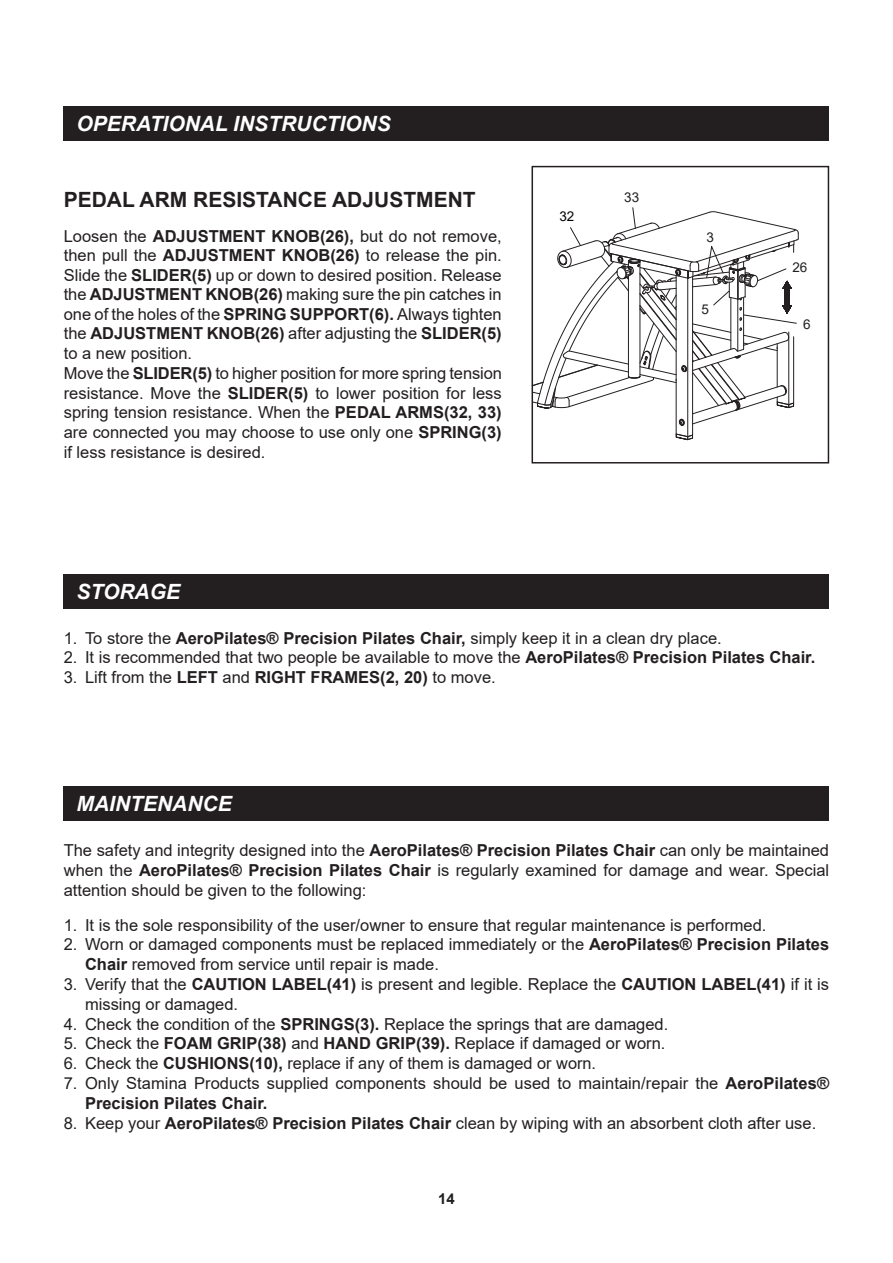
<style>
.page{position:relative;width:893px;height:1263px;background:#fff}
.page>*{position:absolute;margin:0;border:0;box-sizing:border-box;transform-origin:0 0}
.t1{font:italic 700 21px "Arial";color:#fff}
.t2{font:700 21px "Arial";color:#231f20}
.t3{font:16.5px/19.6px "Arial";color:#231f20}
.t4{font:700 15px "Arial";color:#231f20}
.t5{font:13.5px "Arial";color:#231f20}
.t6{font:13.5px "Arial";color:#040503}
.s1{font-weight:700}
</style>
<div class="page">
<div style="left:64px;top:106px;width:765px;height:34px;background:#231f20"></div>
<div style="left:64px;top:574px;width:765px;height:34px;background:#231f20"></div>
<div style="left:64px;top:787px;width:765px;height:34px;background:#231f20"></div>
<svg style="left:534px;top:207px;width:265px;height:233px"></svg>
<div style="left:531px;top:166px;width:298px;height:297px;border:2px solid #231f20"></div>
<p class="t1" style="left:77px;top:109px;width:316px">OPERATIONAL INSTRUCTIONS</p>
<p class="t2" style="left:64px;top:184px;width:413px">PEDAL ARM RESISTANCE ADJUSTMENT</p>
<p class="t3" style="left:64px;top:226px;width:440px">Loosen the <span class="s1">ADJUSTMENT KNOB(26),</span> but do not remove, then pull the <span class="s1">ADJUSTMENT KNOB(26)</span> to release the pin.<br>Slide the <span class="s1">SLIDER(5)</span> up or down to desired position. Release the <span class="s1">ADJUSTMENT KNOB(26)</span> making sure the pin catches in one of the holes of the <span class="s1">SPRING SUPPORT(6).</span> Always tighten the <span class="s1">ADJUSTMENT KNOB(26)</span> after adjusting the <span class="s1">SLIDER(5) </span>to a new position.<br>Move the <span class="s1">SLIDER(5)</span> to higher position for more spring tension resistance. Move the <span class="s1">SLIDER(5)</span> to lower position for less spring tension resistance. When the <span class="s1">PEDAL ARMS(32, 33) </span>are connected you may choose to use only one <span class="s1">SPRING(3) </span>if less resistance is desired.</p>
<p class="t6" style="left:559px;top:207px;width:17px">32</p>
<p class="t5" style="left:624px;top:188px;width:17px">33</p>
<p class="t5" style="left:707px;top:228px;width:9px">3</p>
<p class="t5" style="left:701px;top:300px;width:9px">5</p>
<p class="t5" style="left:792px;top:258px;width:17px">26</p>
<p class="t5" style="left:803px;top:315px;width:9px">6</p>
<p class="t1" style="left:77px;top:577px;width:105px">STORAGE</p>
<p class="t3" style="left:64px;top:628px;width:659px">1. To store the <span class="s1">AeroPilates® Precision Pilates Chair,</span> simply keep it in a clean dry place.</p>
<p class="t3" style="left:64px;top:648px;width:753px">2. It is recommended that two people be available to move the <span class="s1">AeroPilates® Precision Pilates Chair.</span></p>
<p class="t3" style="left:64px;top:667px;width:434px">3. Lift from the <span class="s1">LEFT</span> and <span class="s1">RIGHT FRAMES(2, 20)</span> to move.</p>
<p class="t1" style="left:77px;top:790px;width:157px">MAINTENANCE</p>
<p class="t3" style="left:64px;top:840px;width:767px;text-align:justify">The safety and integrity designed into the <span class="s1">AeroPilates® Precision Pilates Chair</span> can only be maintained when the <span class="s1">AeroPilates® Precision Pilates Chair</span> is regularly examined for damage and wear. Special attention should be given to the following:</p>
<p class="t3" style="left:64px;top:915px;width:704px">1. It is the sole responsibility of the user/owner to ensure that regular maintenance is performed.</p>
<p class="t3" style="left:85px;top:934px;width:746px;text-indent:-21px">2. Worn or damaged components must be replaced immediately or the <span class="s1">AeroPilates® Precision Pilates<br>Chair</span> removed from service until repair is made.</p>
<p class="t3" style="left:85px;top:974px;width:746px;text-indent:-21px">3. Verify that the <span class="s1">CAUTION LABEL(41)</span> is present and legible. Replace the <span class="s1">CAUTION LABEL(41)</span> if it is missing or damaged.</p>
<p class="t3" style="left:64px;top:1014px;width:606px">4. Check the condition of the <span class="s1">SPRINGS(3).</span> Replace the springs that are damaged.</p>
<p class="t3" style="left:64px;top:1034px;width:603px">5. Check the <span class="s1">FOAM GRIP(38)</span> and <span class="s1">HAND GRIP(39).</span> Replace if damaged or worn.</p>
<p class="t3" style="left:64px;top:1053px;width:534px">6. Check the <span class="s1">CUSHIONS(10),</span> replace if any of them is damaged or worn.</p>
<p class="t3" style="left:85px;top:1073px;width:746px;text-indent:-21px">7. Only Stamina Products supplied components should be used to maintain/repair the <span class="s1">AeroPilates®<br>Precision Pilates Chair.</span></p>
<p class="t3" style="left:64px;top:1113px;width:754px">8. Keep your <span class="s1">AeroPilates® Precision Pilates Chair</span> clean by wiping with an absorbent cloth after use.</p>
<p class="t4" style="left:438px;top:1188px;width:18px">14</p>
</div>
